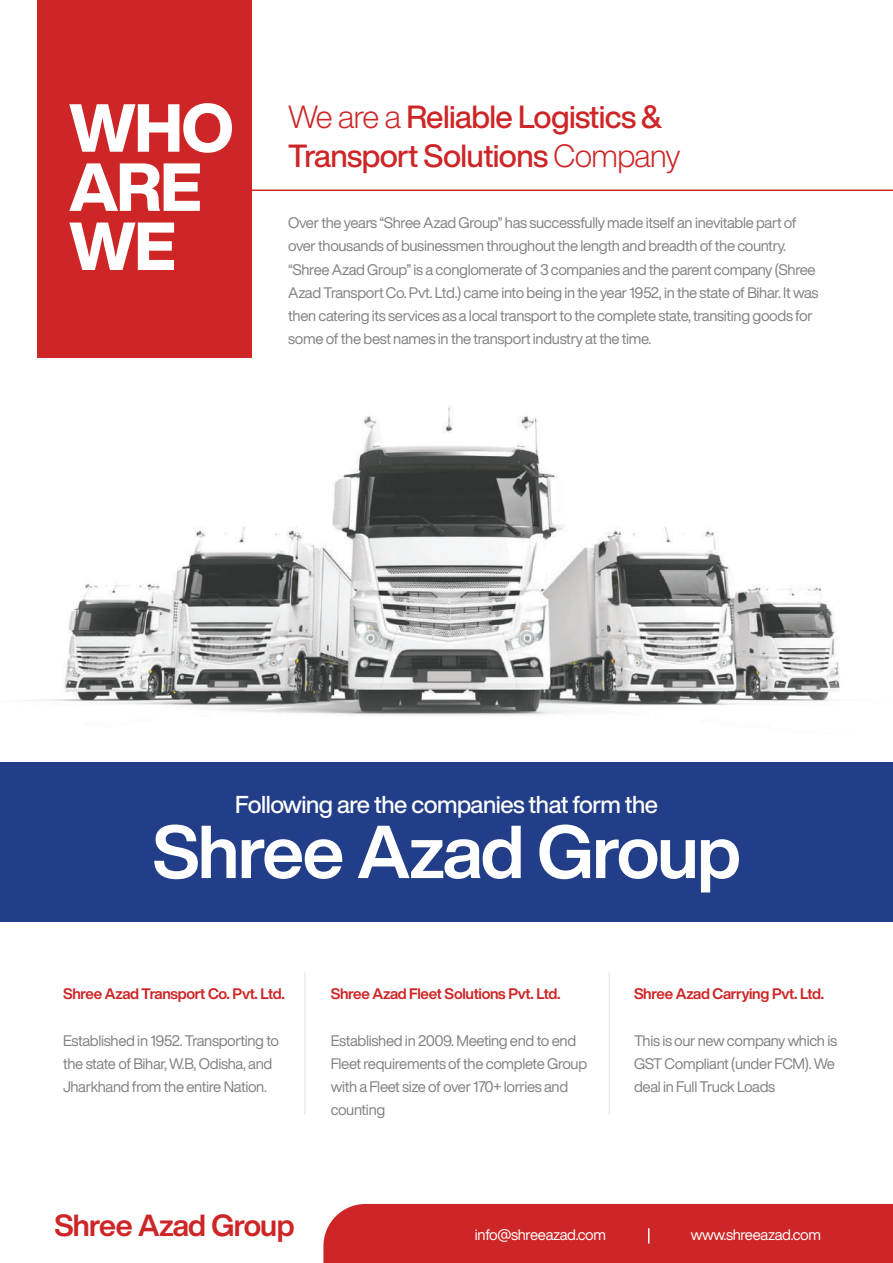
<style>
.page{position:relative;width:893px;height:1263px;background:#fff}
.page>*{position:absolute;margin:0;border:0;box-sizing:border-box;transform-origin:0 0}
.t1{font:700 73.5px "Helvetica Now Display";letter-spacing:-.02em;color:#fff}
.t2{font:800 66.75px/59.1px "Helvetica Now Display";letter-spacing:-.02em;color:#fff}
.t3{font:500 31.5px/38.2px "Helvetica Now Display";letter-spacing:-.02em;color:#ce2526}
.t4{font:700 30px "Helvetica Now Display";letter-spacing:-.02em;color:#ce2526}
.t5{font:500 24px "Helvetica Now Display";letter-spacing:-.02em;color:#fff}
.t6{font:15px/23.2px "Helvetica Now Display";letter-spacing:-.02em;color:#828281}
.t7{font:700 15px "Helvetica Now Display";letter-spacing:-.02em;color:#ce2526}
.t8{font:15px "Helvetica Now Display";letter-spacing:-.02em;color:#fff}
.s1{font-weight:300}
</style>
<div class="page">
<div style="left:0;top:763px;width:893px;height:159px;background:#223e88"></div>
<div style="left:37px;top:0;width:215px;height:357px;background:#ce2526"></div>
<hr style="left:304px;top:971px;width:2px;height:143px;background:#ebebec">
<hr style="left:609px;top:971px;width:1px;height:143px;background:#ebebec">
<div style="left:323px;top:1204px;width:570px;height:59px;background:#ce2526"></div>
<hr style="left:252px;top:190px;width:641px;height:1px;background:#ce2526">
<img style="left:27px;top:405px;width:813px;height:311px">
<h2 class="t2" style="left:69px;top:99px;width:166px">WHO<br>ARE<br>WE</h2>
<h3 class="t3" style="left:288px;top:98px;width:394px"><span class="s1">We are a</span> Reliable Logistics &amp;<br>Transport Solutions <span class="s1">Company</span></h3>
<p class="t6" style="left:288px;top:211px;width:532px">Over the years “Shree Azad Group” has successfully made itself an inevitable part of over thousands of businessmen throughout the length and breadth of the country. “Shree Azad Group” is a conglomerate of 3 companies and the parent company (Shree Azad Transport Co. Pvt. Ltd.) came into being in the year 1952, in the state of Bihar. It was then catering its services as a local transport to the complete state, transiting goods for some of the best names in the transport industry at the time.</p>
<h3 class="t5" style="left:235px;top:788px;width:425px">Following are the companies that form the</h3>
<h1 class="t1" style="left:152px;top:801px;width:590px">Shree Azad Group</h1>
<p class="t7" style="left:63px;top:983px;width:223px">Shree Azad Transport Co. Pvt. Ltd.</p>
<p class="t6" style="left:63px;top:1028px;width:218px">Established in 1952. Transporting to the state of Bihar, W.B, Odisha, and<br>Jharkhand from the entire Nation.</p>
<p class="t7" style="left:331px;top:983px;width:231px">Shree Azad Fleet Solutions Pvt. Ltd.</p>
<p class="t6" style="left:331px;top:1028px;width:258px">Established in 2009. Meeting end to end<br>Fleet requirements of the complete Group with a Fleet size of over 170+ lorries and counting</p>
<p class="t7" style="left:634px;top:983px;width:192px">Shree Azad Carrying Pvt. Ltd.</p>
<p class="t6" style="left:634px;top:1028px;width:204px">This is our new company which is<br>GST Compliant (under FCM). We deal in Full Truck Loads</p>
<h3 class="t4" style="left:54px;top:1205px;width:242px">Shree Azad Group</h3>
<p class="t8" style="left:475px;top:1224px;width:133px">info@shreeazad.com</p>
<p class="t8" style="left:691px;top:1224px;width:132px">www.shreeazad.com</p>
</div>
